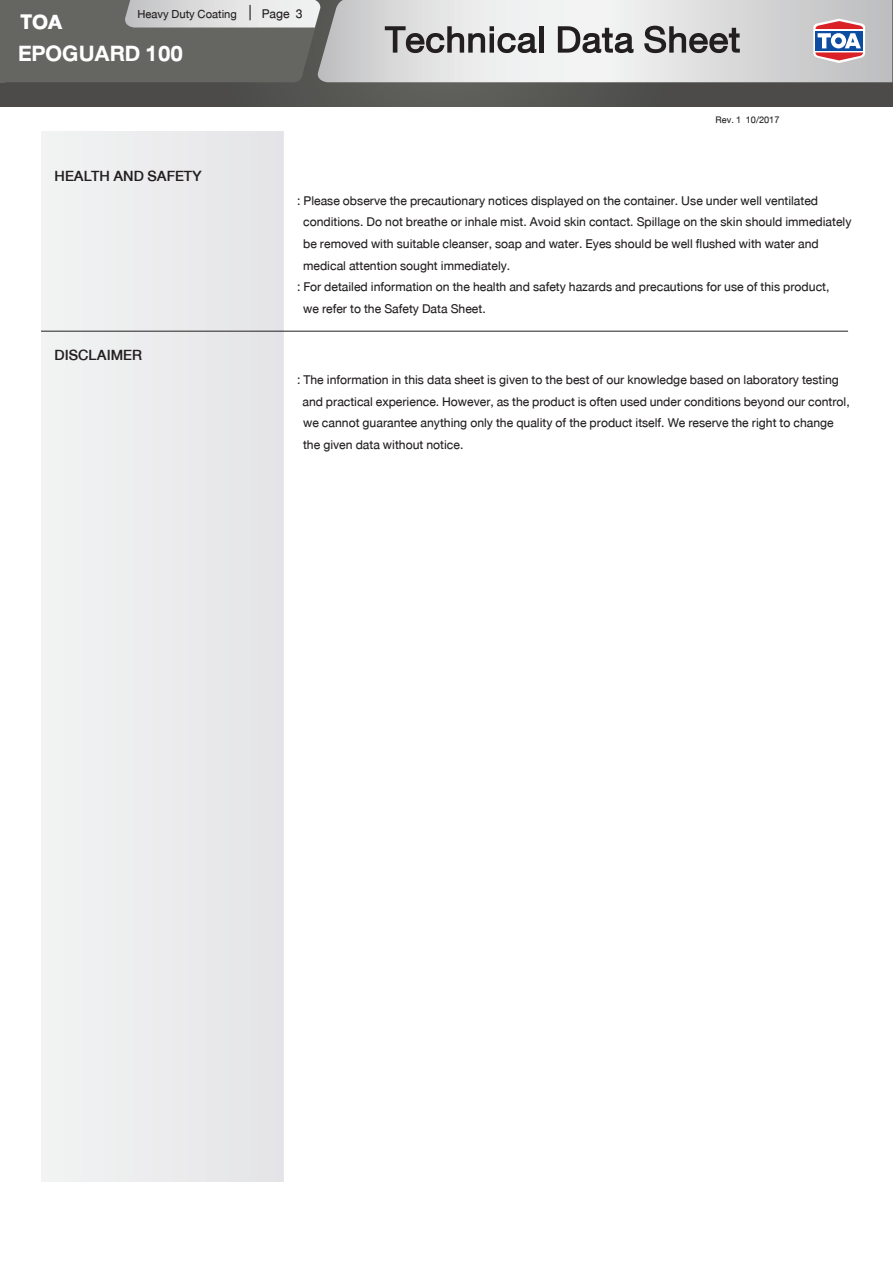
<style>
.page{position:relative;width:893px;height:1263px;background:#fff}
.page>*{position:absolute;margin:0;border:0;box-sizing:border-box;transform-origin:0 0}
.t1{font:500 54px "DB Helvethaica X";color:#231f20}
.t2{font:700 31.5px "DB Helvethaica X";color:#fff}
.t3{font:900 29.25px "DB Helvethaica X";color:#fff}
.t4{font:500 21px "DB Helvethaica X";color:#231f20}
.t5{font:18px/21.6px "DB Helvethaica X";color:#231f20}
.t6{font:16.5px "DB Helvethaica X";color:#231f20}
.t7{font:13.5px "DB Helvethaica X";color:#231f20}
</style>
<div class="page">
<img style="left:0;top:82px;width:892px;height:24px">
<img style="left:321px;top:0;width:571px;height:82px">
<svg style="left:813px;top:19px;width:52px;height:44px"></svg>
<svg style="left:5px;top:0;width:316px;height:82px;background:#7d7d7a"></svg>
<div style="left:0;top:0;width:5px;height:82px;background:#656562"></div>
<hr style="left:41px;top:331px;width:807px;height:1px;background:#231f20">
<h3 class="t3" style="left:21px;top:5px;width:43px">TOA</h3>
<p class="t6" style="left:137px;top:4px;width:101px">Heavy Duty Coating</p>
<h2 class="t2" style="left:18px;top:35px;width:166px">EPOGUARD 100</h2>
<p class="t4" style="left:55px;top:164px;width:149px">HEALTH AND SAFETY</p>
<p class="t4" style="left:55px;top:344px;width:89px">DISCLAIMER</p>
<p class="t5" style="left:262px;top:3px;width:42px">Page 3</p>
<h1 class="t1" style="left:384px;top:9px;width:358px">Technical Data Sheet</h1>
<p class="t7" style="left:716px;top:112px;width:65px">Rev. 1 10/2017</p>
<p class="t5" style="left:297px;top:190px;width:523px">: Please observe the precautionary notices displayed on the container. Use under well ventilated</p>
<p class="t5" style="left:303px;top:211px;width:550px">conditions. Do not breathe or inhale mist. Avoid skin contact. Spillage on the skin should immediately</p>
<p class="t5" style="left:303px;top:233px;width:517px">be removed with suitable cleanser, soap and water. Eyes should be well flushed with water and</p>
<p class="t5" style="left:303px;top:254px;width:209px">medical attention sought immediately.</p>
<p class="t5" style="left:297px;top:276px;width:534px">: For detailed information on the health and safety hazards and precautions for use of this product,</p>
<p class="t5" style="left:303px;top:298px;width:184px">we refer to the Safety Data Sheet.</p>
<p class="t5" style="left:303px;top:369px;width:549px;text-indent:-6px">: The information in this data sheet is given to the best of our knowledge based on laboratory testing and practical experience. However, as the product is often used under conditions beyond our control, we cannot guarantee anything only the quality of the product itself. We reserve the right to change the given data without notice.</p>
</div>
